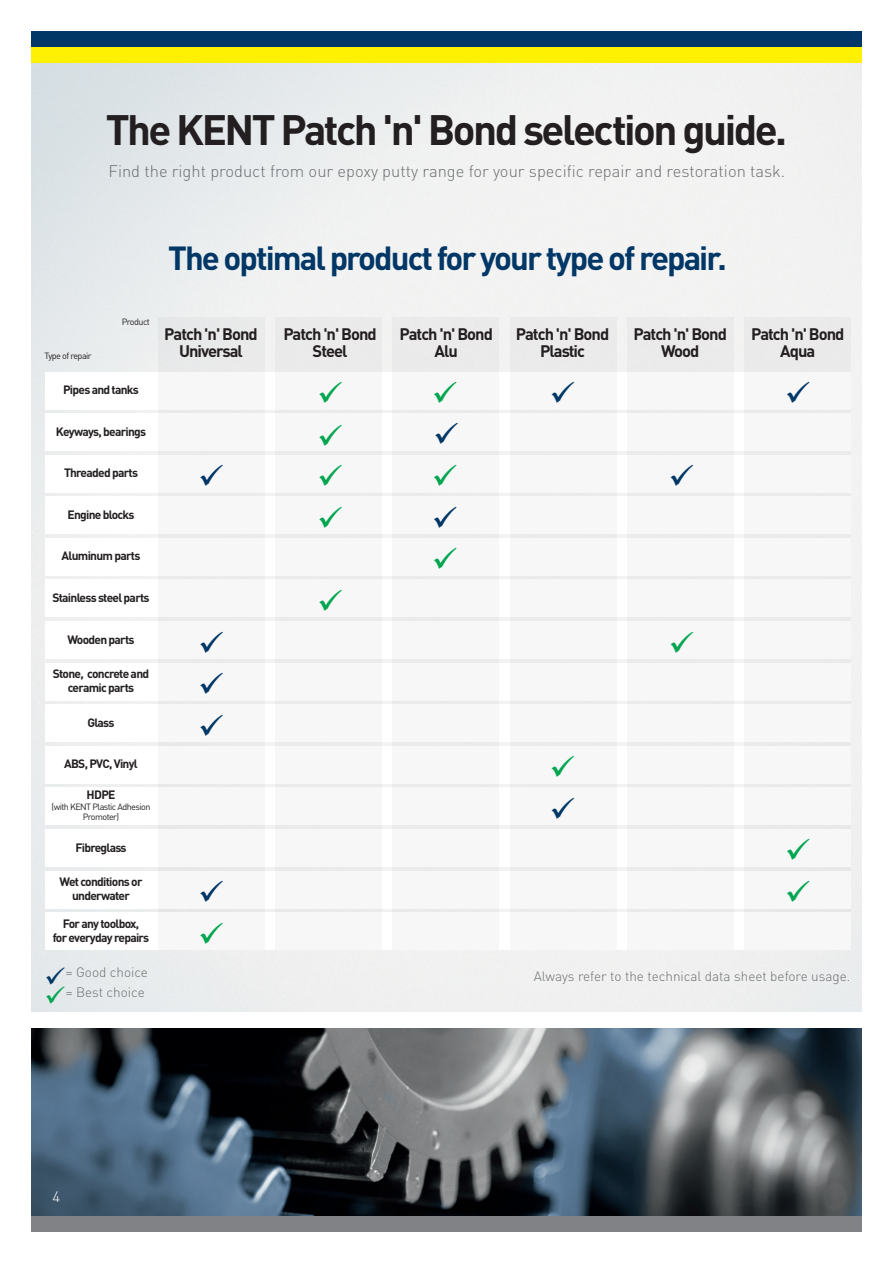
<style>
.page{position:relative;width:893px;height:1263px;background:#fff}
.page>*{position:absolute;margin:0;border:0;box-sizing:border-box;transform-origin:0 0}
.t1{font:700 42px "DIN Pro";letter-spacing:-.06em;color:#231f20}
.t2{font:700 33px "DIN Pro";letter-spacing:-.06em;color:#003766}
.t3{font:33px/41.5px "Wingdings";color:#003766;text-align:justify}
.t4{font:700 16.5px/17.2px "DIN Pro";letter-spacing:-.06em;color:#231f20;text-align:center}
.t5{font:300 16.5px "DIN Pro";color:#6c6d70}
.t6{font:300 15px "DIN Pro";color:#fff}
.t7{font:300 13.5px "DIN Pro";color:#6c6d70}
.t8{font:700 12px/13.5px "DIN Pro";letter-spacing:-.06em;color:#231f20;text-align:center}
.t9{font:9px/10.5px "DIN Pro";letter-spacing:-.06em;color:#231f20;text-align:center}
.s1{color:#00a54f}
</style>
<div class="page">
<div style="left:31px;top:31px;width:830px;height:16px;background:#003766"></div>
<div style="left:31px;top:47px;width:830px;height:16px;background:#fff101"></div>
<div style="left:31px;top:1216px;width:830px;height:15px;background:#808285"></div>
<div style="left:158px;top:317px;width:106px;height:633px;background:linear-gradient(to right,#f4f5f6,#f5f5f6)"></div>
<div style="left:276px;top:317px;width:106px;height:633px;background:#f2f3f4"></div>
<div style="left:393px;top:317px;width:106px;height:633px;background:#f2f3f4"></div>
<div style="left:510px;top:317px;width:106px;height:633px;background:#f2f3f4"></div>
<div style="left:627px;top:317px;width:106px;height:633px;background:#f2f3f4"></div>
<div style="left:744px;top:317px;width:106px;height:633px;background:#f2f3f4"></div>
<img style="left:31px;top:1028px;width:830px;height:188px">
<svg style="left:47px;top:966px;width:18px;height:18px"></svg>
<svg style="left:200px;top:922px;width:23px;height:21px"></svg>
<svg style="left:200px;top:464px;width:23px;height:22px"></svg>
<svg style="left:200px;top:880px;width:23px;height:22px"></svg>
<svg style="left:787px;top:867px;width:23px;height:4px"></svg>
<h1 class="t1" style="left:106px;top:102px;width:683px">The KENT Patch 'n' Bond selection guide.</h1>
<h3 class="t5" style="left:109px;top:160px;width:678px">Find the right product from our epoxy putty range for your specific repair and restoration task.</h3>
<h2 class="t2" style="left:168px;top:236px;width:560px">The optimal product for your type of repair.</h2>
<p class="t9" style="left:45px;top:350px;width:49px">Type of repair</p>
<p class="t9" style="left:122px;top:316px;width:30px">Product</p>
<p class="t8" style="left:63px;top:382px;width:77px">Pipes and tanks</p>
<p class="t8" style="left:56px;top:424px;width:92px">Keyways, bearings</p>
<p class="t8" style="left:64px;top:466px;width:76px">Threaded parts</p>
<p class="t8" style="left:67px;top:507px;width:69px">Engine blocks</p>
<p class="t8" style="left:62px;top:549px;width:80px">Aluminum parts</p>
<p class="t8" style="left:52px;top:590px;width:99px">Stainless steel parts</p>
<p class="t8" style="left:67px;top:632px;width:69px">Wooden parts</p>
<p class="t8" style="left:53px;top:667px;width:98px">Stone, concrete and ceramic parts</p>
<p class="t8" style="left:88px;top:715px;width:29px">Glass</p>
<p class="t8" style="left:64px;top:757px;width:75px">ABS, PVC, Vinyl</p>
<p class="t8" style="left:87px;top:788px;width:30px">HDPE</p>
<p class="t9" style="left:52px;top:801px;width:100px">(with KENT Plastic Adhesion<br>Promoter)</p>
<p class="t8" style="left:75px;top:840px;width:53px">Fibreglass</p>
<p class="t8" style="left:60px;top:875px;width:84px">Wet conditions or underwater</p>
<p class="t8" style="left:53px;top:916px;width:98px">For any toolbox,<br>for everyday repairs</p>
<p class="t7" style="left:66px;top:963px;width:84px">= Good choice</p>
<p class="t7" style="left:45px;top:983px;width:102px"><span class="s1">✓</span>= Best choice</p>
<h3 class="t4" style="left:164px;top:325px;width:95px">Patch 'n' Bond<br>Universal</h3>
<h2 class="t3" style="left:198px;top:624px;width:27px">✓ ✓ ✓</h2>
<h3 class="t4" style="left:283px;top:325px;width:95px">Patch 'n' Bond<br>Steel</h3>
<h3 class="t4" style="left:516px;top:325px;width:95px">Patch 'n' Bond<br>Plastic</h3>
<h3 class="t4" style="left:399px;top:325px;width:95px">Patch 'n' Bond<br>Alu</h3>
<h3 class="t4" style="left:751px;top:325px;width:95px">Patch 'n' Bond<br>Aqua</h3>
<h3 class="t4" style="left:633px;top:325px;width:95px">Patch 'n' Bond<br>Wood</h3>
<p class="t7" style="left:534px;top:967px;width:318px">Always refer to the technical data sheet before usage.</p>
<p class="t6" style="left:53px;top:1186px;width:9px">4</p>
</div>
